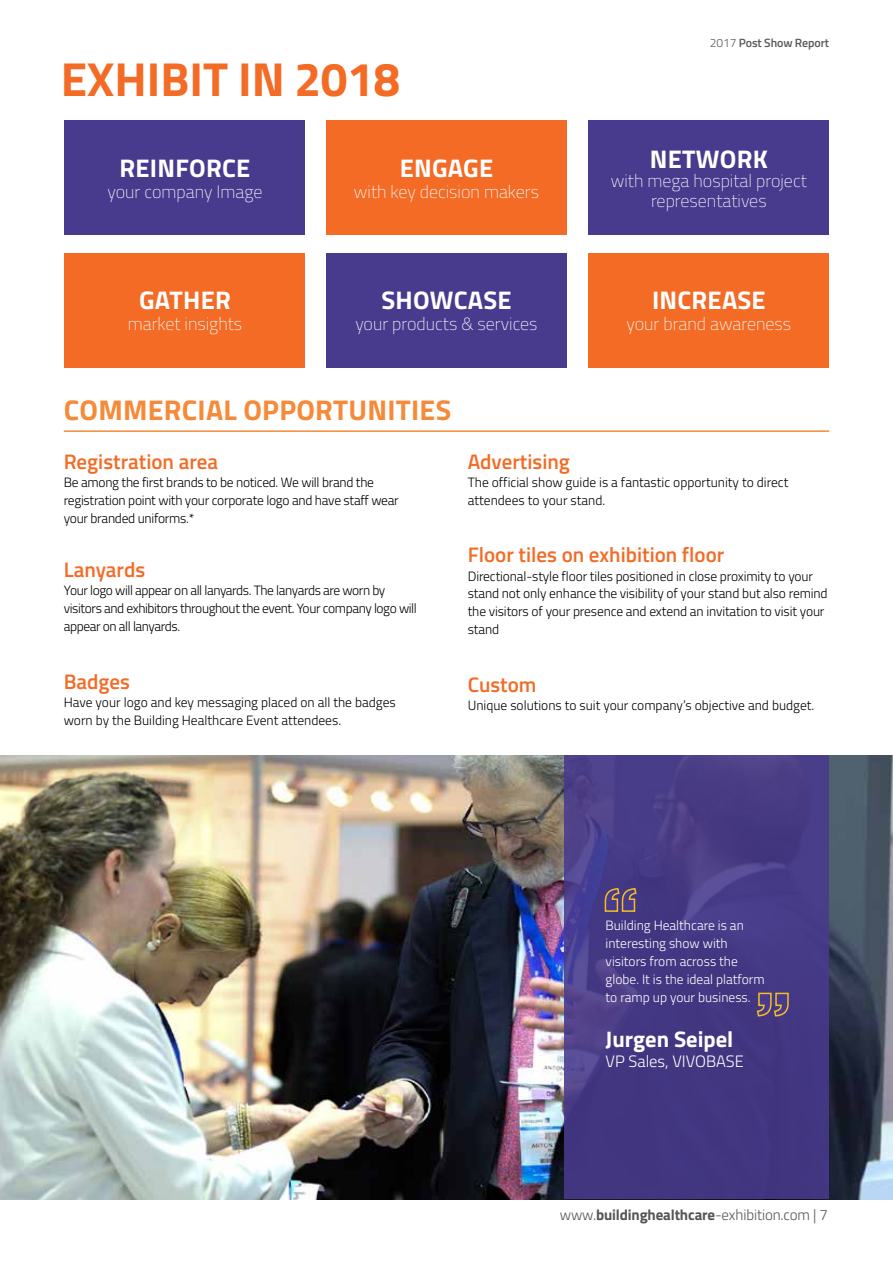
<style>
.page{position:relative;width:893px;height:1263px;background:#fff}
.page>*{position:absolute;margin:0;border:0;box-sizing:border-box;transform-origin:0 0}
.t1{font:700 47.7px "Titillium";color:#f36b25}
.t2{font:700 28.5px "Titillium";letter-spacing:.01em;color:#f68a39}
.t3{font:700 25.5px "Titillium";letter-spacing:.01em;color:#fff}
.t4{font:700 22.5px "Titillium";color:#fff}
.t5{font:600 21px "Titillium";color:#f36b25}
.t6{font:100 18px/19.5px "Titillium";color:#fff;text-align:center}
.t7{font:300 16.5px "Titillium";color:#fff}
.t8{font:300 15px "Titillium";letter-spacing:-.01em;color:#565659}
.t9{font:300 13.5px/18px "Titillium";letter-spacing:-.01em;color:#000}
.t10{font:300 13.5px/18px "Titillium";letter-spacing:-.03em;color:#000}
.t11{font:300 13.5px/18px "Titillium";color:#fff}
.t12{font:600 12px "Titillium";letter-spacing:-.01em;color:#58595b}
.s1{font-weight:300}
.s2{font-weight:700}
.s3{color:#58595b}
</style>
<div class="page">
<img style="left:0;top:755px;width:893px;height:444px">
<div style="left:64px;top:121px;width:240px;height:114px;background:#483a8d"></div>
<div style="left:64px;top:253px;width:240px;height:115px;background:#f36b25"></div>
<div style="left:326px;top:121px;width:241px;height:114px;background:#f36b25"></div>
<div style="left:326px;top:253px;width:241px;height:115px;background:#483a8d"></div>
<div style="left:588px;top:121px;width:241px;height:114px;background:#483a8d"></div>
<div style="left:588px;top:253px;width:241px;height:115px;background:#f36b25"></div>
<svg style="left:564px;top:756px;width:265px;height:443px;background:#453984"></svg>
<svg style="left:604px;top:887px;width:33px;height:26px"></svg>
<svg style="left:756px;top:992px;width:33px;height:25px"></svg>
<hr style="left:64px;top:430px;width:765px;height:2px;background:#f68a38">
<h1 class="t1" style="left:61px;top:43px;width:341px">EXHIBIT IN 2018</h1>
<h3 class="t3" style="left:120px;top:149px;width:132px">REINFORCE</h3>
<h3 class="t6" style="left:107px;top:181px;width:156px">your company Image</h3>
<h3 class="t3" style="left:139px;top:281px;width:93px">GATHER</h3>
<h3 class="t6" style="left:128px;top:313px;width:116px">market insights</h3>
<h3 class="t3" style="left:400px;top:149px;width:95px">ENGAGE</h3>
<h3 class="t6" style="left:354px;top:181px;width:187px">with key decision makers</h3>
<h3 class="t3" style="left:381px;top:281px;width:132px">SHOWCASE</h3>
<h3 class="t6" style="left:355px;top:313px;width:184px">your products &amp; services</h3>
<h2 class="t2" style="left:64px;top:388px;width:389px">COMMERCIAL OPPORTUNITIES</h2>
<p class="t12" style="left:710px;top:33px;width:121px"><span class="s1">2017</span> Post Show Report</p>
<h3 class="t3" style="left:650px;top:140px;width:120px">NETWORK</h3>
<h3 class="t6" style="left:611px;top:171px;width:198px">with mega hospital project representatives</h3>
<h3 class="t3" style="left:652px;top:281px;width:115px">INCREASE</h3>
<h3 class="t6" style="left:626px;top:313px;width:166px">your brand awareness</h3>
<h3 class="t5" style="left:64px;top:446px;width:156px">Registration area</h3>
<p class="t9" style="left:64px;top:472px;width:337px">Be among the first brands to be noticed. We will brand the registration point with your corporate logo and have staff wear your branded uniforms.*</p>
<h3 class="t5" style="left:64px;top:554px;width:83px">Lanyards</h3>
<p class="t10" style="left:64px;top:580px;width:355px">Your logo will appear on all lanyards. The lanyards are worn by visitors and exhibitors throughout the event. Your company logo will appear on all lanyards.</p>
<h3 class="t5" style="left:64px;top:665px;width:68px">Badges</h3>
<p class="t9" style="left:64px;top:692px;width:334px">Have your logo and key messaging placed on all the badges worn by the Building Healthcare Event attendees.</p>
<h3 class="t5" style="left:468px;top:446px;width:104px">Advertising</h3>
<p class="t9" style="left:468px;top:472px;width:322px">The official show guide is a fantastic opportunity to direct attendees to your stand.</p>
<h3 class="t5" style="left:468px;top:539px;width:258px">Floor tiles on exhibition floor</h3>
<p class="t9" style="left:468px;top:566px;width:361px">Directional-style floor tiles positioned in close proximity to your stand not only enhance the visibility of your stand but also remind the visitors of your presence and extend an invitation to visit your stand</p>
<h3 class="t5" style="left:468px;top:669px;width:70px">Custom</h3>
<p class="t9" style="left:468px;top:696px;width:348px">Unique solutions to suit your company’s objective and budget.</p>
<p class="t11" style="left:606px;top:916px;width:161px">Building Healthcare is an interesting show with visitors from across the globe. It is the ideal platform to ramp up your business.</p>
<h3 class="t4" style="left:606px;top:1022px;width:129px">Jurgen Seipel</h3>
<p class="t7" style="left:606px;top:1049px;width:140px">VP Sales, VIVOBASE</p>
<p class="t8" style="left:560px;top:1204px;width:270px">www.<span class="s2">buildinghealthcare</span>-exhibition.com <span class="s3">| 7</span></p>
</div>
